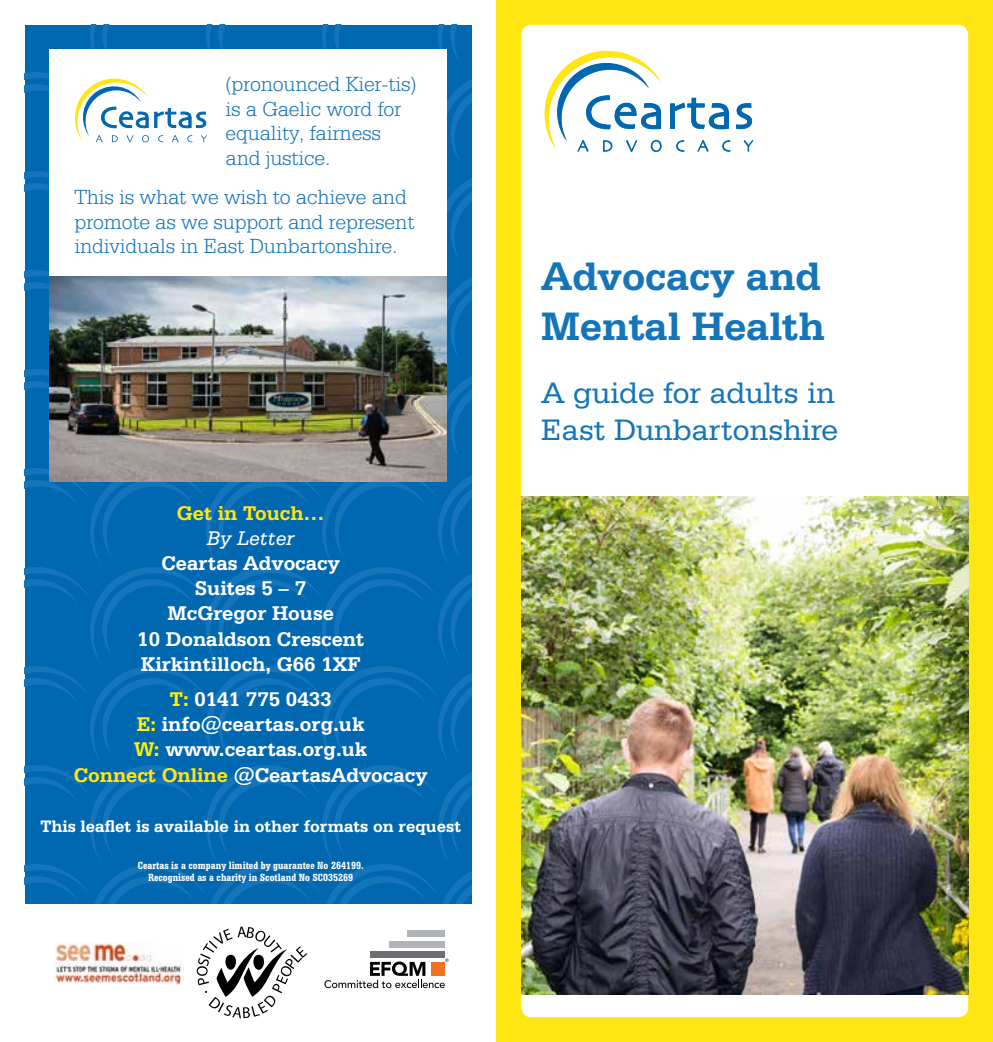
<style>
.page{position:relative;width:993px;height:1042px;background:#fff}
.page>*{position:absolute;margin:0;border:0;box-sizing:border-box;transform-origin:0 0}
.t1{font:700 42px/50.4px "Serifa BT";color:#1475b9}
.t2{font:31.5px/37.8px "Serifa BT";color:#1475b9}
.t3{font:300 21.88px/24.5px "Serifa BT";letter-spacing:-.01em;color:#1475b9}
.t4{font:700 21px/25.2px "Serifa BT";color:#fff;text-align:center}
.t5{font:700 21px "Serifa BT";color:#ffe512}
.t6{font:italic 21px "Serifa BT";color:#fff}
.t7{font:700 17.5px "Serifa BT";color:#fff}
.t8{font:700 condensed 11.03px/11.7px "Serifa BT";color:#fff;text-align:center}
.s1{color:#fff200}
.s2{color:#ffe512}
</style>
<div class="page">
<svg style="left:25px;top:25px;width:446px;height:878px;fill:#0067b1"></svg>
<div style="left:50px;top:50px;width:396px;height:431px;background:#fff"></div>
<img style="left:50px;top:277px;width:396px;height:204px">
<div style="left:496px;top:0;width:496px;height:1042px;background:#ffe512"></div>
<div style="left:521px;top:25px;width:446px;height:992px;background:#fff;border-radius:10px"></div>
<svg style="left:670px;top:98px;width:58px;height:31px"></svg>
<svg style="left:736px;top:103px;width:15px;height:26px"></svg>
<svg style="left:544px;top:50px;width:117px;height:102px"></svg>
<svg style="left:676px;top:140px;width:8px;height:12px"></svg>
<svg style="left:697px;top:140px;width:11px;height:12px"></svg>
<svg style="left:722px;top:140px;width:8px;height:12px"></svg>
<svg style="left:743px;top:140px;width:10px;height:12px"></svg>
<svg style="left:75px;top:78px;width:132px;height:64px"></svg>
<img style="left:521px;top:496px;width:446px;height:499px">
<div style="left:370px;top:951px;width:74px;height:7px;background:#6d6e71"></div>
<div style="left:388px;top:941px;width:56px;height:7px;background:#b1b4b6"></div>
<div style="left:407px;top:930px;width:37px;height:7px;background:#b1b4b6"></div>
<svg style="left:324px;top:958px;width:124px;height:30px"></svg>
<svg style="left:197px;top:926px;width:110px;height:92px"></svg>
<img style="left:55px;top:942px;width:129px;height:43px">
<p class="t3" style="left:225px;top:72px;width:192px">(pronounced Kier-tis) is a Gaelic word for equality, fairness and justice.</p>
<p class="t3" style="left:74px;top:184px;width:341px">This is what we wish to achieve and promote as we support and represent individuals in East Dunbartonshire.</p>
<p class="t5" style="left:177px;top:500px;width:149px">Get in Touch…</p>
<p class="t6" style="left:207px;top:525px;width:89px">By Letter</p>
<p class="t4" style="left:137px;top:550px;width:228px">Ceartas Advocacy<br>Suites 5 – 7<br>McGregor House<br>10 Donaldson Crescent<br>Kirkintilloch, G66 1XF</p>
<p class="t4" style="left:74px;top:686px;width:355px"><span class="s1">T:</span> 0141 775 0433<br><span class="s1">E:</span> info@ceartas.org.uk<br><span class="s1">W:</span> www.ceartas.org.uk<br><span class="s2">Connect Online</span> @CeartasAdvocacy</p>
<p class="t7" style="left:40px;top:816px;width:422px">This leaflet is available in other formats on request</p>
<p class="t8" style="left:138px;top:859px;width:227px">Ceartas is a company limited by guarantee No 264199.<br>Recognised as a charity in Scotland No SC035269</p>
<h1 class="t1" style="left:541px;top:249px;width:285px">Advocacy and<br>Mental Health</h1>
<h2 class="t2" style="left:541px;top:373px;width:298px">A guide for adults in<br>East Dunbartonshire</h2>
</div>
